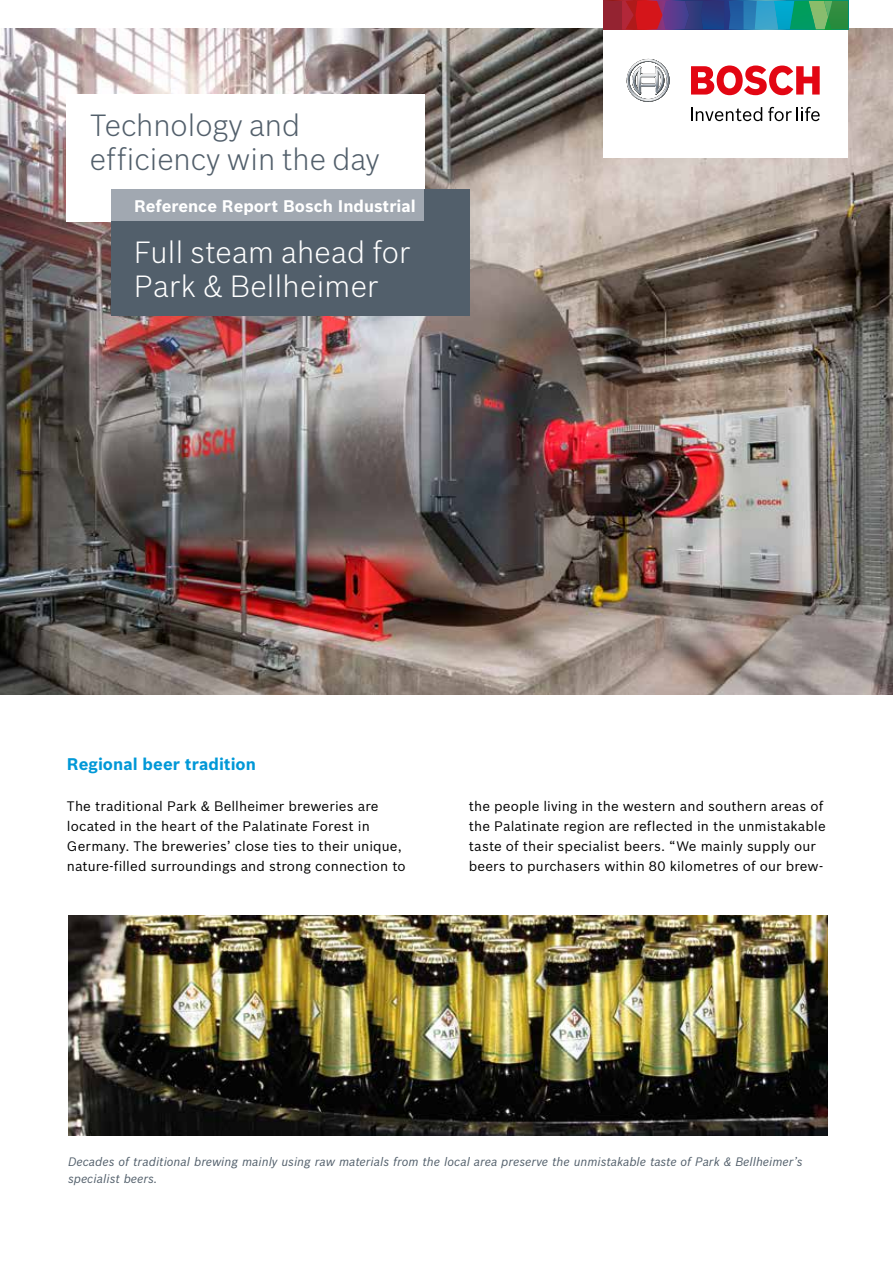
<style>
.page{position:relative;width:893px;height:1263px;background:#fff}
.page>*{position:absolute;margin:0;border:0;box-sizing:border-box;transform-origin:0 0}
.t1{font:300 30px/34.5px "Bosch Sans";letter-spacing:.01em;color:#fff}
.t2{font:300 30px/34.5px "Bosch Sans";color:#525f6b}
.t3{font:700 16.5px "Bosch Sans";color:#fff}
.t4{font:700 16.5px "Bosch Sans";letter-spacing:.005em;color:#0098d7}
.t5{font:13.5px/20.2px "Bosch Sans";letter-spacing:.01em;color:#000}
.t6{font:italic 12px/17px "Bosch Sans";color:#525f6b}
</style>
<div class="page">
<img style="left:0;top:28px;width:893px;height:667px">
<div style="left:66px;top:94px;width:358px;height:127px;background:#fff"></div>
<div style="left:111px;top:190px;width:358px;height:126px;background:#525f6b"></div>
<div style="left:111px;top:190px;width:313px;height:31px;background:#a1a8b1"></div>
<img style="left:68px;top:915px;width:759px;height:220px">
<div style="left:603px;top:1px;width:245px;height:157px;background:#fff"></div>
<svg style="left:603px;top:0;width:245px;height:29px;background:#505f72"></svg>
<svg style="left:627px;top:59px;width:43px;height:43px"></svg>
<svg style="left:691px;top:107px;width:71px;height:14px"></svg>
<svg style="left:768px;top:107px;width:52px;height:14px"></svg>
<svg style="left:691px;top:65px;width:129px;height:30px"></svg>
<h1 class="t2" style="left:90px;top:106px;width:291px">Technology and efficiency win the day</h1>
<p class="t3" style="left:134px;top:193px;width:283px">Reference Report Bosch Industrial</p>
<h1 class="t1" style="left:134px;top:233px;width:278px">Full steam ahead for<br>Park &amp; Bellheimer</h1>
<p class="t4" style="left:67px;top:752px;width:191px">Regional beer tradition</p>
<p class="t5" style="left:67px;top:795px;width:340px">The traditional Park &amp; Bellheimer breweries are located in the heart of the Palatinate Forest in Germany. The breweries’ close ties to their unique, nature-filled surroundings and strong connection to</p>
<p class="t5" style="left:469px;top:795px;width:358px">the people living in the western and southern areas of the Palatinate region are reflected in the unmistakable taste of their specialist beers. “We mainly supply our beers to purchasers within 80 kilometres of our brew-</p>
<p class="t6" style="left:68px;top:1152px;width:736px">Decades of traditional brewing mainly using raw materials from the local area preserve the unmistakable taste of Park &amp; Bellheimer’s specialist beers.</p>
</div>
